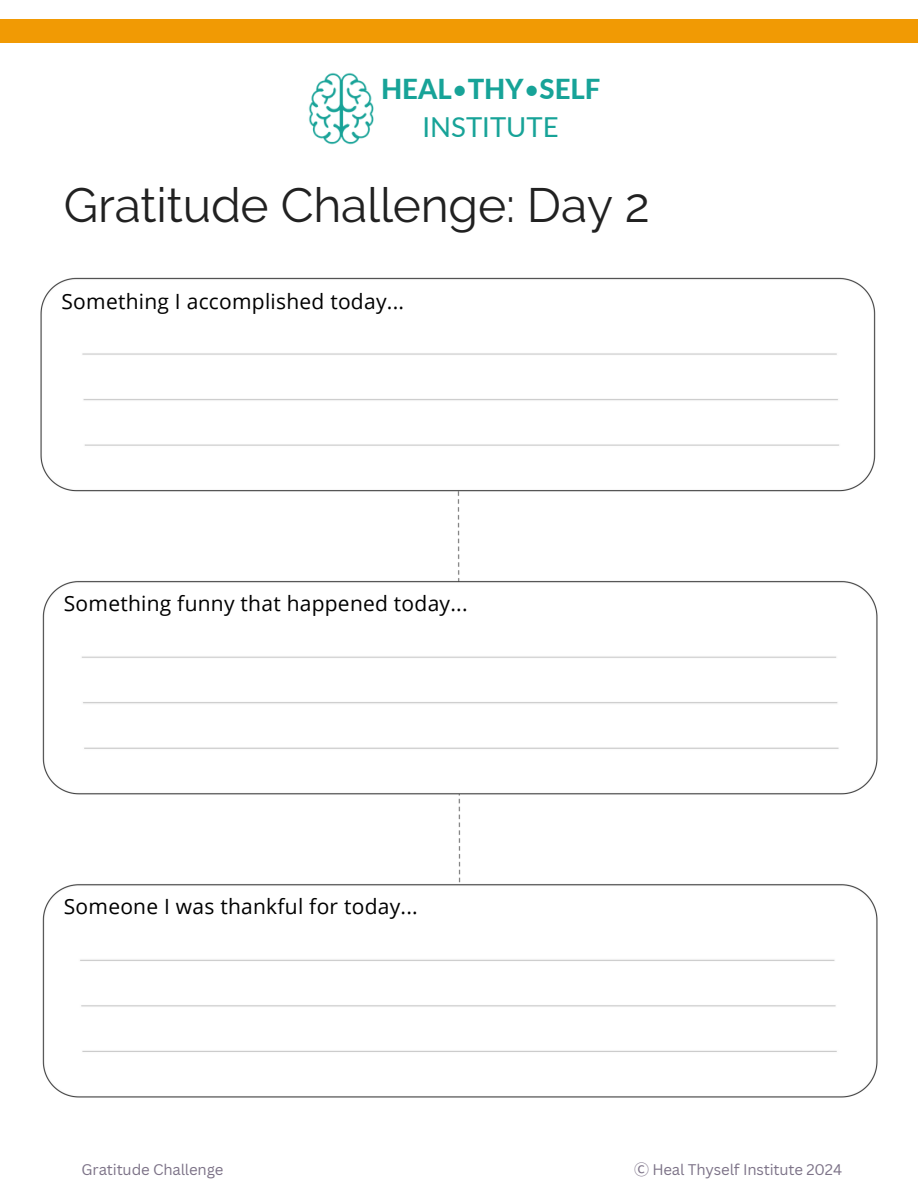
<style>
.page{position:relative;width:918px;height:1188px;background:#fff}
.page>*{position:absolute;margin:0;border:0;box-sizing:border-box;transform-origin:0 0}
.t1{font:48px "Raleway";letter-spacing:-.005em;color:#212121}
.t2{font:800 27.45px/38px "Lato";color:#17a398;text-align:center}
.t3{font:21px "Open Sans";letter-spacing:.01em;color:#000}
.t4{font:15px "Canva Sans";letter-spacing:-.01em;color:#7c7287}
.s1{font-weight:400}
.s2{font-family:"Noto Sans CJ Ksc"}
</style>
<div class="page">
<img style="left:40px;top:277px;width:838px;height:821px">
<img style="left:308px;top:72px;width:66px;height:73px">
<div style="left:0;top:20px;width:918px;height:22px;background:#f19a04"></div>
<h3 class="t2" style="left:381px;top:70px;width:221px">HEAL<span class="s1">•</span>THY<span class="s1">•</span>SELF<br><span class="s1">INSTITUTE</span></h3>
<p class="t1" style="left:64px;top:177px;width:588px">Gratitude Challenge: Day 2</p>
<h1 class="t3" style="left:62px;top:286px;width:344px">Something I accomplished today...</h1>
<p class="t3" style="left:64px;top:589px;width:405px">Something funny that happened today...</p>
<h2 class="t3" style="left:64px;top:892px;width:355px">Someone I was thankful for today...</h2>
<p class="t4" style="left:82px;top:1159px;width:143px">Gratitude Challenge</p>
<h3 class="t4" style="left:634px;top:1159px;width:210px"><span class="s2">Ⓒ</span> Heal Thyself Institute 2024</h3>
</div>
